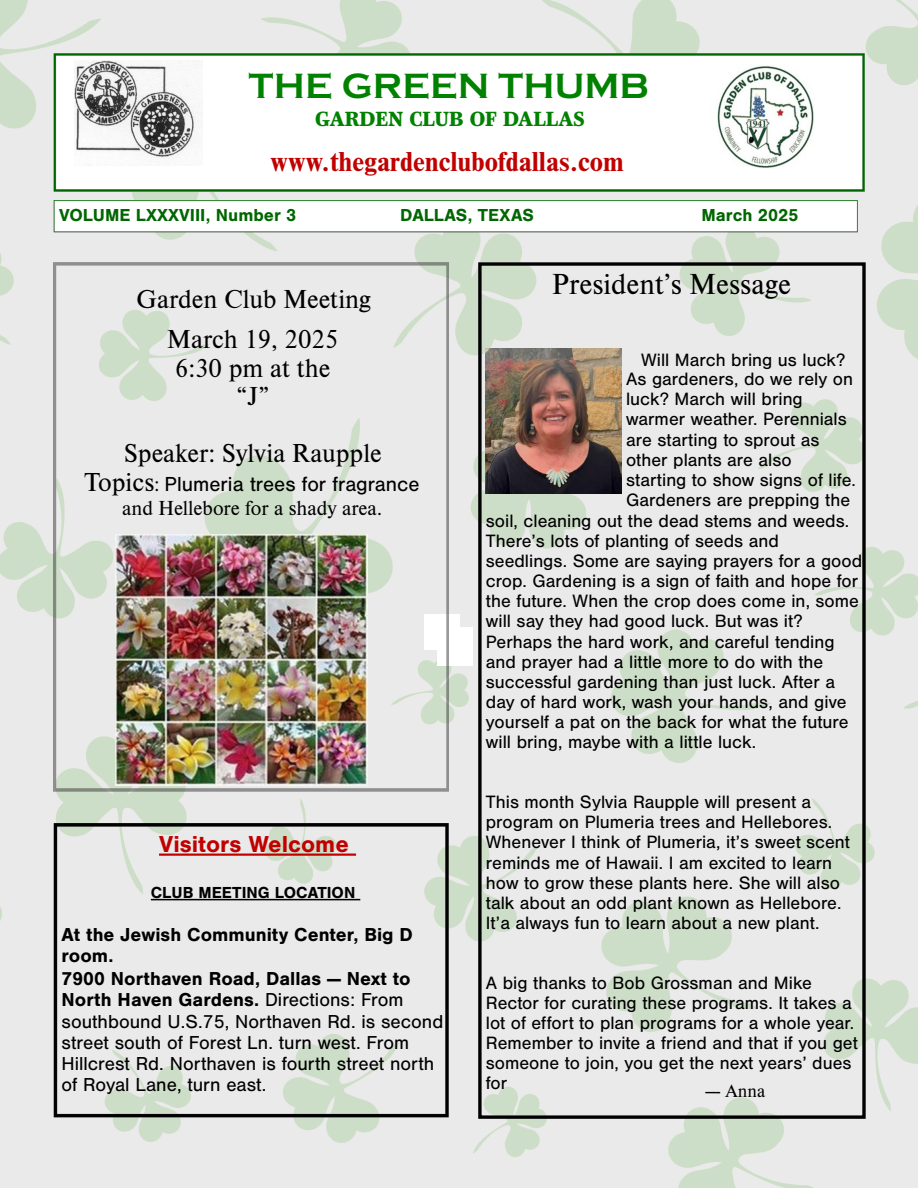
<style>
.page{position:relative;width:918px;height:1188px;background:#fff}
.page>*{position:absolute;margin:0;border:0;box-sizing:border-box;transform-origin:0 0}
.t1{font:700 36.3px "Copperplate";color:#008100}
.t2{font:30.15px "Nimbus Rom D";color:#000}
.t3{font:700 28.5px "Nimbus Rom D";color:#c10000}
.t4{font:27px/39.8px "Nimbus Rom D";color:#000;text-align:center}
.t5{font:700 24px "Nimbus San";color:#c10000}
.t6{font:21.15px "Nimbus Rom D";color:#000}
.t7{font:21px "Nimbus San";color:#000}
.t8{font:800 21px "Mencken Std Text";color:#008100}
.t9{font:19.5px/21.3px "Nimbus San";color:#000}
.t10{font:700 19.5px/21.3px "Nimbus San";color:#000}
.t11{font:18.6px/20.1px "Nimbus San";color:#000}
.t12{font:18.6px "Nimbus Rom D";color:#000}
.t13{font:700 18px "Nimbus San";color:#060}
.t14{font:700 16.5px "Nimbus San";color:#000}
.s1{font-family:"Nimbus Rom D";font-size:27px}
.s2{font-family:"Nimbus Rom D"}
.s3{font-weight:700}
</style>
<div class="page">
<img style="left:0;top:0;width:918px;height:1188px">
<img style="left:54px;top:54px;width:810px;height:138px">
<img style="left:54px;top:200px;width:804px;height:33px">
<img style="left:74px;top:61px;width:128px;height:104px">
<img style="left:685px;top:64px;width:172px;height:105px">
<div style="left:478px;top:262px;width:388px;height:857px;border:3px solid #000"></div>
<img style="left:485px;top:349px;width:137px;height:145px">
<img style="left:54px;top:823px;width:395px;height:294px">
<hr style="left:159px;top:854px;width:197px;height:2px;background:#c10000">
<hr style="left:151px;top:899px;width:209px;height:1px;background:#000">
<div style="left:424px;top:614px;width:36px;height:36px;background:#fff"></div>
<div style="left:437px;top:628px;width:36px;height:38px;background:#fff"></div>
<img style="left:54px;top:262px;width:395px;height:530px">
<p class="t1" style="left:249px;top:65px;width:401px">THE GREEN THUMB</p>
<p class="t8" style="left:315px;top:107px;width:272px">GARDEN CLUB OF DALLAS</p>
<p class="t3" style="left:270px;top:142px;width:355px">www.thegardenclubofdallas.com</p>
<p class="t13" style="left:59px;top:205px;width:239px">VOLUME LXXXVIII, Number 3</p>
<p class="t13" style="left:400px;top:205px;width:135px">DALLAS, TEXAS</p>
<p class="t13" style="left:701px;top:205px;width:98px">March 2025</p>
<p class="t4" style="left:137px;top:279px;width:236px">Garden Club Meeting<br>March 19, 2025</p>
<p class="t4" style="left:175px;top:353px;width:157px;line-height:28.5px">6:30 pm at the “J”</p>
<p class="t4" style="left:124px;top:433px;width:260px">Speaker: Sylvia Raupple</p>
<p class="t7" style="left:85px;top:473px;width:337px"><span class="s1">Topics</span><span class="s2">:</span> Plumeria trees for fragrance</p>
<p class="t6" style="left:122px;top:494px;width:262px">and Hellebore for a shady area.</p>
<p class="t5" style="left:159px;top:831px;width:191px">Visitors Welcome</p>
<p class="t14" style="left:151px;top:883px;width:206px">CLUB MEETING LOCATION</p>
<p class="t10" style="left:62px;top:924px;width:353px">At the Jewish Community Center, Big D room.</p>
<p class="t9" style="left:62px;top:968px;width:383px"><span class="s3">7900 Northaven Road, Dallas — Next to North Haven Gardens.</span> Directions: From southbound U.S.75, Northaven Rd. is second street south of Forest Ln. turn west. From Hillcrest Rd. Northaven is fourth street north of Royal Lane, turn east.</p>
<p class="t2" style="left:552px;top:264px;width:240px">President’s Message</p>
<p class="t11" style="left:641px;top:350px;width:206px">Will March bring us luck?</p>
<p class="t11" style="left:626px;top:369px;width:228px">As gardeners, do we rely on</p>
<p class="t11" style="left:626px;top:390px;width:178px">luck? March will bring</p>
<p class="t11" style="left:626px;top:410px;width:222px">warmer weather. Perennials</p>
<p class="t11" style="left:626px;top:430px;width:195px">are starting to sprout as</p>
<p class="t11" style="left:626px;top:450px;width:167px">other plants are also</p>
<p class="t11" style="left:626px;top:470px;width:231px">starting to show signs of life.</p>
<p class="t11" style="left:626px;top:490px;width:226px">Gardeners are prepping the</p>
<p class="t11" style="left:486px;top:511px;width:365px">soil, cleaning out the dead stems and weeds.</p>
<p class="t11" style="left:486px;top:531px;width:295px">There’s lots of planting of seeds and</p>
<p class="t11" style="left:486px;top:551px;width:378px">seedlings. Some are saying prayers for a good</p>
<p class="t11" style="left:486px;top:571px;width:374px">crop. Gardening is a sign of faith and hope for</p>
<p class="t11" style="left:486px;top:591px;width:375px">the future. When the crop does come in, some</p>
<p class="t11" style="left:486px;top:612px;width:318px">will say they had good luck. But was it?</p>
<p class="t11" style="left:486px;top:632px;width:350px">Perhaps the hard work, and careful tending</p>
<p class="t11" style="left:486px;top:652px;width:339px">and prayer had a little more to do with the</p>
<p class="t11" style="left:486px;top:672px;width:351px">successful gardening than just luck. After a</p>
<p class="t11" style="left:486px;top:692px;width:362px">day of hard work, wash your hands, and give</p>
<p class="t11" style="left:486px;top:712px;width:364px">yourself a pat on the back for what the future</p>
<p class="t11" style="left:486px;top:732px;width:272px">will bring, maybe with a little luck.</p>
<p class="t11" style="left:486px;top:792px;width:366px">This month Sylvia Raupple will present a program on Plumeria trees and Hellebores.<br>Whenever I think of Plumeria, it’s sweet scent reminds me of Hawaii. I am excited to learn how to grow these plants here. She will also talk about an odd plant known as Hellebore.<br>It’a always fun to learn about a new plant.</p>
<p class="t11" style="left:486px;top:973px;width:373px">A big thanks to Bob Grossman and Mike Rector for curating these programs. It takes a lot of effort to plan programs for a whole year.<br>Remember to invite a friend and that if you get someone to join, you get the next years’ dues for</p>
<p class="t12" style="left:706px;top:1078px;width:61px">—- Anna</p>
</div>
